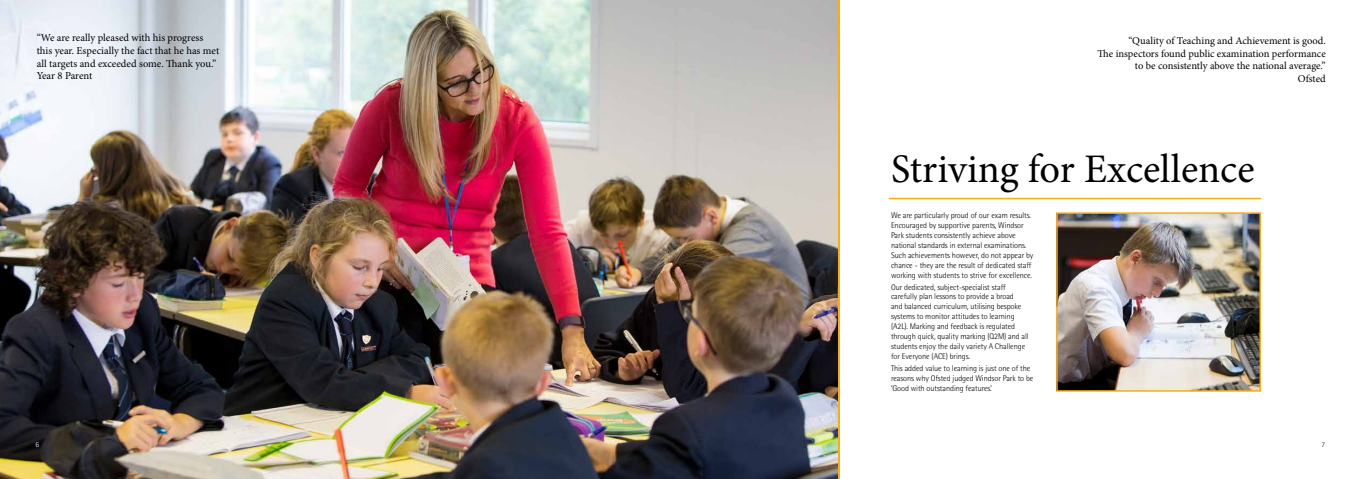
<style>
.page{position:relative;width:1361px;height:479px;background:#fff}
.page>*{position:absolute;margin:0;border:0;box-sizing:border-box;transform-origin:0 0}
.t1{font:40.58px "Minion Pro";color:#000}
.t2{font:10.57px/12.7px "Minion Pro";color:#000}
.t3{font:10.5px/12.6px "Minion Pro";letter-spacing:-.005em;color:#000;text-align:right}
.t4{font:300 8.25px/9.9px "Rotis Semi Sans";letter-spacing:-.01em;color:#000}
.t5{font:300 7.5px "Rotis Semi Sans";color:#fff}
.t6{font:300 7.5px "Rotis Semi Sans";color:#2b2b33}
</style>
<div class="page">
<svg style="left:837px;top:0;width:3px;height:478px"></svg>
<img style="left:0;top:0;width:837px;height:478px">
<hr style="left:889px;top:198px;width:372px;height:1px;background:#f7ad16">
<img style="left:1059px;top:215px;width:199px;height:173px">
<div style="left:1056px;top:212px;width:205px;height:179px;border:2px solid #f7ad16"></div>
<p class="t2" style="left:37px;top:32px;width:184px">“We are really pleased with his progress this year. Especially the fact that he has met all targets and exceeded some. Thank you.” Year 8 Parent</p>
<p class="t3" style="left:1097px;top:35px;width:230px">“Quality of Teaching and Achievement is good.<br>The inspectors found public examination performance to be consistently above the national average.”<br>Ofsted</p>
<h1 class="t1" style="left:891px;top:141px;width:365px">Striving for Excellence</h1>
<p class="t4" style="left:891px;top:210px;width:144px">We are particularly proud of our exam results.<br>Encouraged by supportive parents, Windsor Park students consistently achieve above national standards in external examinations.<br>Such achievements however, do not appear by chance - they are the result of dedicated staff working with students to strive for excellence.</p>
<p class="t4" style="left:891px;top:281px;width:139px">Our dedicated, subject-specialist staff carefully plan lessons to provide a broad<br>and balanced curriculum, utilising bespoke systems to monitor attitudes to learning (A2L). Marking and feedback is regulated through quick, quality marking (Q2M) and all students enjoy the daily variety A Challenge for Everyone (ACE) brings.</p>
<p class="t4" style="left:891px;top:363px;width:144px">This added value to learning is just one of the reasons why Ofsted judged Windsor Park to be ‘Good with outstanding features.’</p>
<p class="t5" style="left:35px;top:440px;width:5px">6</p>
<p class="t6" style="left:1321px;top:440px;width:5px">7</p>
</div>
